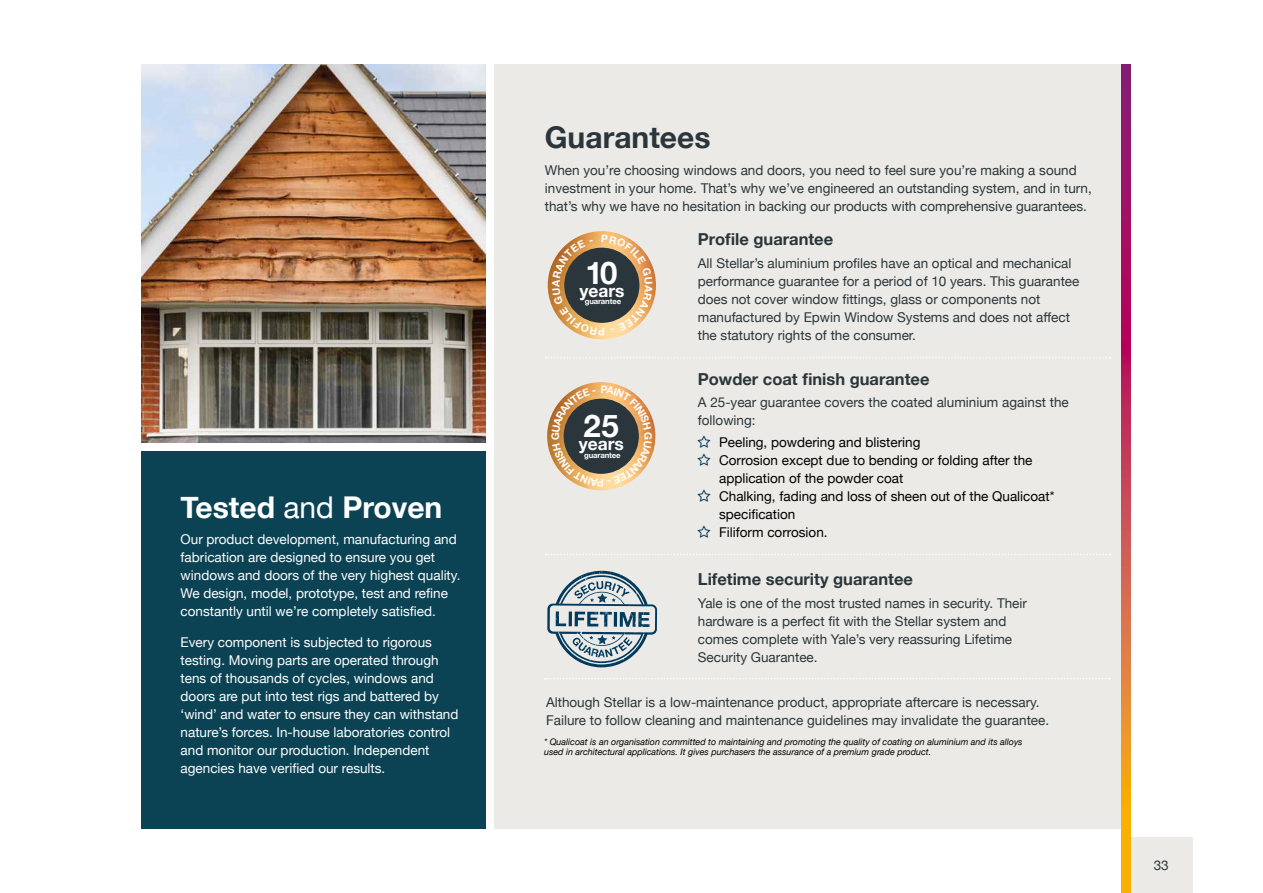
<style>
.page{position:relative;width:1263px;height:893px;background:#fff}
.page>*{position:absolute;margin:0;border:0;box-sizing:border-box;transform-origin:0 0}
.t1{font:700 31.2px "Helvetica Neue";color:#fff}
.t2{font:700 30px "Helvetica Neue";color:#fff}
.t3{font:700 30px "Helvetica Neue";color:#2a363b}
.t4{font:700 17.4px "Helvetica Neue";color:#fff}
.t5{font:700 16.5px "Helvetica Neue";color:#2a363b}
.t6{font:13.5px/18px "Helvetica Neue";color:#2a363b}
.t7{font:13.5px/18px "Helvetica Neue";color:#fff}
.t8{font:13.5px/18px "Helvetica Neue";color:#000}
.t9{font:italic 9px/10.5px "Helvetica Neue";color:#000}
.t10{font:700 7.8px "Helvetica Neue";letter-spacing:-.02em;color:#fff}
.s1{font-weight:400}
</style>
<div class="page">
<div style="left:141px;top:451px;width:345px;height:378px;background:#0b4354"></div>
<div style="left:494px;top:64px;width:636px;height:765px;background:#eceae6"></div>
<div style="left:1130px;top:837px;width:62px;height:56px;background:#eceae6"></div>
<svg style="left:1122px;top:64px;width:8px;height:829px"></svg>
<svg style="left:545px;top:357px;width:566px;height:2px"></svg>
<img style="left:547px;top:382px;width:108px;height:108px">
<img style="left:548px;top:231px;width:108px;height:108px">
<svg style="left:545px;top:554px;width:566px;height:1px"></svg>
<svg style="left:547px;top:571px;width:110px;height:96px"></svg>
<svg style="left:545px;top:678px;width:565px;height:1px"></svg>
<img style="left:141px;top:64px;width:345px;height:378px">
<svg style="left:551px;top:386px;width:101px;height:100px"></svg>
<svg style="left:552px;top:235px;width:101px;height:100px"></svg>
<h2 class="t2" style="left:181px;top:484px;width:263px">Tested <span class="s1">and</span> Proven</h2>
<p class="t7" style="left:181px;top:531px;width:281px">Our product development, manufacturing and fabrication are designed to ensure you get windows and doors of the very highest quality.<br>We design, model, prototype, test and refine constantly until we’re completely satisfied.</p>
<p class="t7" style="left:181px;top:634px;width:279px">Every component is subjected to rigorous testing. Moving parts are operated through tens of thousands of cycles, windows and doors are put into test rigs and battered by ‘wind’ and water to ensure they can withstand nature’s forces. In-house laboratories control and monitor our production. Independent agencies have verified our results.</p>
<h2 class="t3" style="left:545px;top:114px;width:167px">Guarantees</h2>
<p class="t6" style="left:545px;top:162px;width:548px">When you’re choosing windows and doors, you need to feel sure you’re making a sound investment in your home. That’s why we’ve engineered an outstanding system, and in turn, that’s why we have no hesitation in backing our products with comprehensive guarantees.</p>
<p class="t5" style="left:698px;top:227px;width:137px">Profile guarantee</p>
<p class="t6" style="left:698px;top:255px;width:383px">All Stellar’s aluminium profiles have an optical and mechanical performance guarantee for a period of 10 years. This guarantee does not cover window fittings, glass or components not manufactured by Epwin Window Systems and does not affect the statutory rights of the consumer.</p>
<h1 class="t1" style="left:585px;top:248px;width:34px">10</h1>
<p class="t4" style="left:579px;top:277px;width:47px">years</p>
<p class="t10" style="left:585px;top:295px;width:38px">guarantee</p>
<h1 class="t1" style="left:583px;top:402px;width:37px">25</h1>
<p class="t4" style="left:579px;top:431px;width:47px">years</p>
<p class="t10" style="left:584px;top:449px;width:38px">guarantee</p>
<p class="t5" style="left:698px;top:366px;width:233px">Powder coat finish guarantee</p>
<p class="t6" style="left:698px;top:394px;width:372px">A 25-year guarantee covers the coated aluminium against the following:</p>
<p class="t8" style="left:719px;top:434px;width:337px">Peeling, powdering and blistering<br>Corrosion except due to bending or folding after the application of the powder coat<br>Chalking, fading and loss of sheen out of the Qualicoat* specification<br>Filiform corrosion.</p>
<p class="t5" style="left:698px;top:567px;width:217px">Lifetime security guarantee</p>
<p class="t6" style="left:698px;top:595px;width:331px">Yale is one of the most trusted names in security. Their hardware is a perfect fit with the Stellar system and comes complete with Yale’s very reassuring Lifetime Security Guarantee.</p>
<p class="t6" style="left:546px;top:694px;width:505px">Although Stellar is a low-maintenance product, appropriate aftercare is necessary.<br>Failure to follow cleaning and maintenance guidelines may invalidate the guarantee.</p>
<p class="t9" style="left:544px;top:737px;width:480px">* Qualicoat is an organisation committed to maintaining and promoting the quality of coating on aluminium and its alloys used in architectural applications. It gives purchasers the assurance of a premium grade product.</p>
<p class="t6" style="left:1154px;top:857px;width:17px">33</p>
</div>
